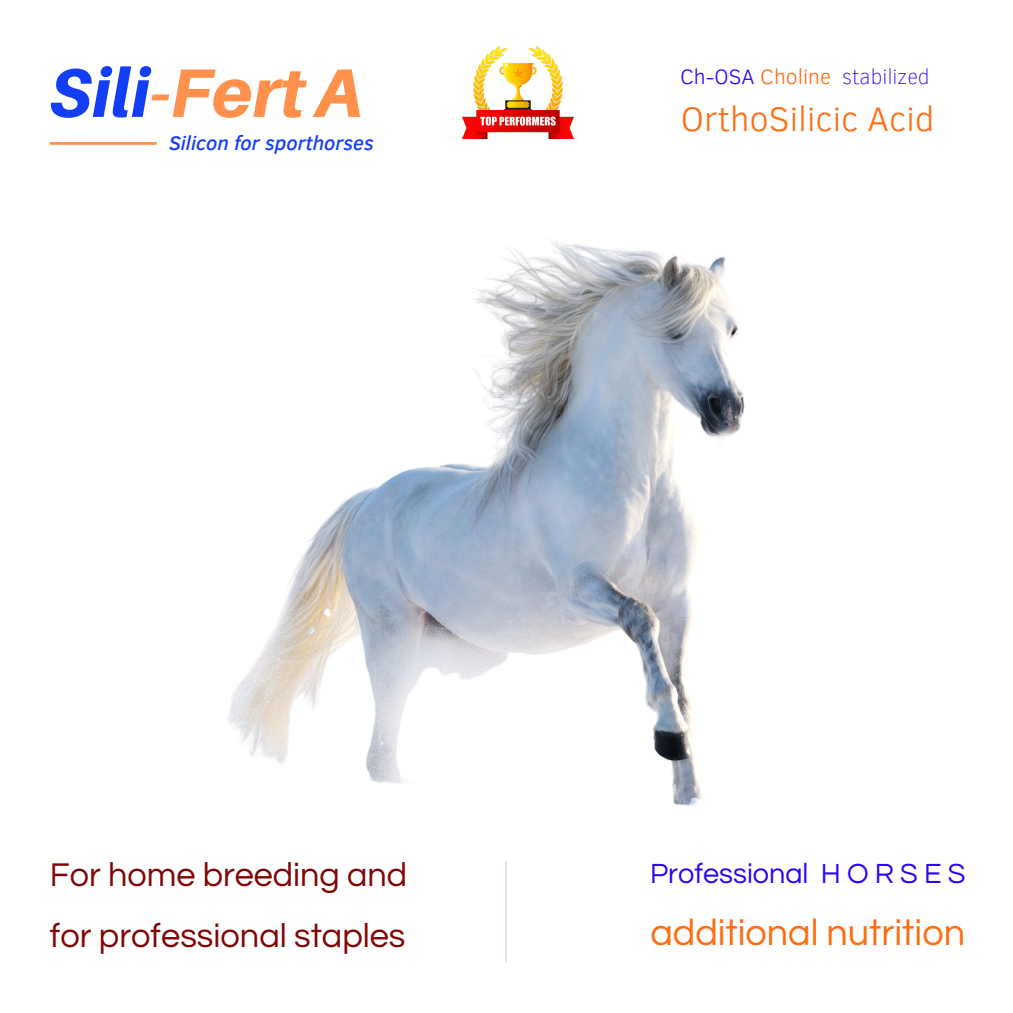
<style>
.page{position:relative;width:1013px;height:1013px;background:#fff}
.page>*{position:absolute;margin:0;border:0;box-sizing:border-box;transform-origin:0 0}
.t1{font:italic 800 68.62px "Aileron";color:#ff914d}
.t2{font:37.75px "Questrial";color:#fd6d12}
.t3{font:300 34.88px "Clear Sans";color:#fd6d12}
.t4{font:34.38px "Questrial";color:#810505}
.t5{font:34.12px "Questrial";color:#810505}
.t6{font:28.75px "Questrial";color:#2806f8}
.t7{font:100 21.25px "Clear Sans";color:#2806f8}
.t8{font:italic 500 20.12px "Clear Sans";color:#143df6}
.s1{color:#143df6}
.s2{font-weight:300}
.s3{font-weight:300;color:#fd6d12}
</style>
<div class="page">
<img style="left:228px;top:240px;width:517px;height:566px">
<hr style="left:50px;top:142px;width:107px;height:3px;background:#ff914d">
<hr style="left:505px;top:861px;width:1px;height:100px;background:#edc2b8">
<img style="left:462px;top:46px;width:111px;height:93px">
<h1 class="t1" style="left:50px;top:50px;width:314px"><span class="s1">Sili</span>-FertA</h1>
<p class="t8" style="left:169px;top:128px;width:206px">Silicon for sporthorses</p>
<p class="t7" style="left:680px;top:61px;width:251px"><span class="s2">Ch-OSA</span> <span class="s3">Choline</span> stabilized</p>
<h3 class="t3" style="left:681px;top:93px;width:255px">OrthoSilicic Acid</h3>
<h3 class="t5" style="left:50px;top:857px;width:359px">For home breeding and</h3>
<h3 class="t4" style="left:50px;top:918px;width:357px">for professional staples</h3>
<h3 class="t6" style="left:650px;top:859px;width:317px">Professional H O R S E S</h3>
<h2 class="t2" style="left:650px;top:914px;width:316px">additional nutrition</h2>
</div>
